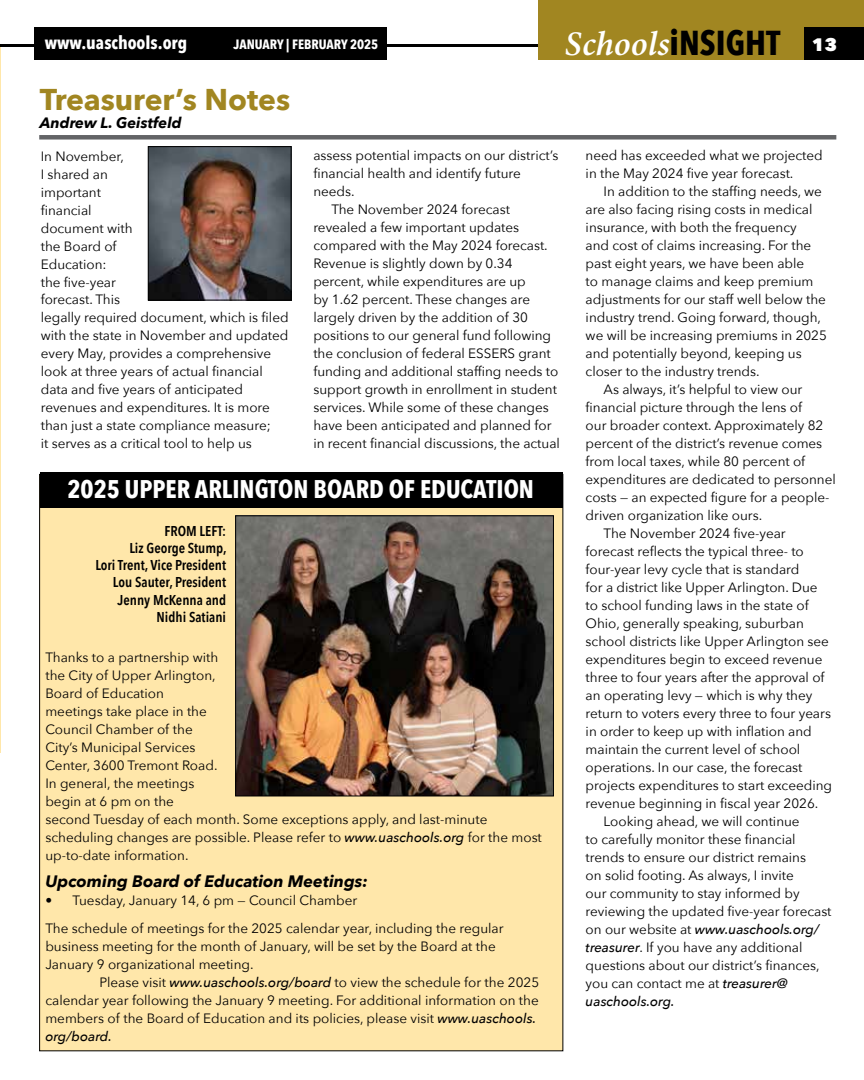
<style>
.page{position:relative;width:864px;height:1080px;background:#fff}
.page>*{position:absolute;margin:0;border:0;box-sizing:border-box;transform-origin:0 0}
.t1{font:italic 34.5px "Minion Variable Concept";color:#fff}
.t2{font:700 30px "Avenir Next";color:#a18621}
.t3{font:700 25.5px "Avenir Next Condensed";color:#fff}
.t4{font:700 18px "Avenir Next Condensed";color:#fff}
.t5{font:italic 700 16.5px "Avenir Next";color:#000}
.t6{font:italic 700 15px "Avenir Next";color:#000}
.t7{font:600 14.25px/17.1px "Avenir Next Condensed";color:#000;text-align:right}
.t8{font:13.5px/18px "Avenir Next";color:#000}
.t9{font:italic 500 13.5px "Avenir Next";color:#000}
.t10{font:700 13.5px "Avenir Next Condensed";color:#fff}
.s1{font-family:"Avenir Next Condensed";font-weight:700;font-style:normal;color:#000}
.s2{font-family:"Avenir Next";font-weight:800;font-style:normal;font-size:18px}
.s3{font-weight:500;font-style:italic}
.s4{font-weight:400;font-style:normal}
</style>
<div class="page">
<hr style="left:0;top:47px;width:1px;height:705px;background:#ffe7aa">
<div style="left:39px;top:135px;width:797px;height:5px;background:#636466"></div>
<img style="left:150px;top:148px;width:139px;height:150px">
<div style="left:148px;top:146px;width:143px;height:154px;border:1px solid #000"></div>
<div style="left:40px;top:474px;width:523px;height:577px;background:#ffe7aa"></div>
<div style="left:40px;top:472px;width:523px;height:35px;background:#000"></div>
<img style="left:237px;top:517px;width:315px;height:277px">
<div style="left:235px;top:515px;width:319px;height:281px;border:1px solid #000"></div>
<hr style="left:0;top:44px;width:864px;height:3px;background:#000">
<div style="left:538px;top:0;width:326px;height:60px;background:#a18621"></div>
<div style="left:804px;top:27px;width:60px;height:33px;background:#000"></div>
<div style="left:34px;top:27px;width:353px;height:33px;background:#000"></div>
<h3 class="t4" style="left:45px;top:32px;width:144px">www.uaschools.org</h3>
<p class="t10" style="left:234px;top:36px;width:146px">JANUARY | FEBRUARY 2025</p>
<h1 class="t1" style="left:565px;top:20px;width:274px">Schools<span class="s1">iNSIGHT</span> <span class="s2">13</span></h1>
<h2 class="t2" style="left:40px;top:73px;width:252px">Treasurer’s Notes</h2>
<p class="t6" style="left:40px;top:110px;width:143px">Andrew L. Geistfeld</p>
<p class="t8" style="left:41px;top:146px;width:249px">In November,<br>I shared an<br>important<br>financial<br>document with<br>the Board of<br>Education:<br>the five-year<br>forecast. This<br>legally required document, which is filed with the state in November and updated every May, provides a comprehensive look at three years of actual financial data and five years of anticipated revenues and expenditures. It is more than just a state compliance measure;<br>it serves as a critical tool to help us</p>
<p class="t8" style="left:313px;top:145px;width:246px">assess potential impacts on our district’s</p>
<p class="t8" style="left:313px;top:163px;width:209px">financial health and identify future</p>
<p class="t8" style="left:313px;top:181px;width:43px">needs.</p>
<p class="t8" style="left:331px;top:199px;width:180px">The November 2024 forecast</p>
<p class="t8" style="left:313px;top:217px;width:207px">revealed a few important updates</p>
<p class="t8" style="left:313px;top:235px;width:236px">compared with the May 2024 forecast.</p>
<p class="t8" style="left:313px;top:253px;width:201px">Revenue is slightly down by 0.34</p>
<p class="t8" style="left:313px;top:271px;width:214px">percent, while expenditures are up</p>
<p class="t8" style="left:313px;top:289px;width:218px">by 1.62 percent. These changes are</p>
<p class="t8" style="left:313px;top:307px;width:216px">largely driven by the addition of 30</p>
<p class="t8" style="left:313px;top:325px;width:239px">positions to our general fund following</p>
<p class="t8" style="left:313px;top:343px;width:239px">the conclusion of federal ESSERS grant</p>
<p class="t8" style="left:313px;top:361px;width:247px">funding and additional staffing needs to</p>
<p class="t8" style="left:313px;top:379px;width:245px">support growth in enrollment in student</p>
<p class="t8" style="left:313px;top:397px;width:237px">services. While some of these changes</p>
<p class="t8" style="left:313px;top:415px;width:240px">have been anticipated and planned for</p>
<p class="t8" style="left:313px;top:433px;width:248px">in recent financial discussions, the actual</p>
<h3 class="t3" style="left:67px;top:474px;width:468px">2025 UPPER ARLINGTON BOARD OF EDUCATION</h3>
<p class="t7" style="left:95px;top:522px;width:133px">FROM LEFT:<br>Liz George Stump,<br>Lori Trent, Vice President<br>Lou Sauter, President<br>Jenny McKenna and<br>Nidhi Satiani</p>
<p class="t8" style="left:45px;top:647px;width:498px">Thanks to a partnership with<br>the City of Upper Arlington,<br>Board of Education<br>meetings take place in the<br>Council Chamber of the<br>City’s Municipal Services<br>Center, 3600 Tremont Road.<br>In general, the meetings<br>begin at 6 pm on the<br>second Tuesday of each month. Some exceptions apply, and last-minute scheduling changes are possible. Please refer to <span class="s3">www.uaschools.org</span> for the most up-to-date information.</p>
<p class="t5" style="left:45px;top:867px;width:324px">Upcoming Board of Education Meetings:</p>
<p class="t8" style="left:45px;top:885px;width:460px;line-height:28.5px">• Tuesday, January 14, 6 pm — Council Chamber<br>The schedule of meetings for the 2025 calendar year, including the regular</p>
<p class="t8" style="left:45px;top:937px;width:452px">business meeting for the month of January, will be set by the Board at the<br>January 9 organizational meeting.</p>
<p class="t8" style="left:45px;top:973px;width:495px;text-indent:54px">Please visit <span class="s3">www.uaschools.org/board</span> to view the schedule for the 2025 calendar year following the January 9 meeting. For additional information on the members of the Board of Education and its policies, please visit <span class="s3">www.uaschools. org/board.</span></p>
<p class="t8" style="left:586px;top:146px;width:239px">need has exceeded what we projected in the May 2024 five year forecast.</p>
<p class="t8" style="left:604px;top:182px;width:220px">In addition to the staffing needs, we</p>
<p class="t8" style="left:586px;top:200px;width:228px">are also facing rising costs in medical</p>
<p class="t8" style="left:586px;top:218px;width:213px">insurance, with both the frequency</p>
<p class="t8" style="left:586px;top:236px;width:227px">and cost of claims increasing. For the</p>
<p class="t8" style="left:586px;top:254px;width:220px">past eight years, we have been able</p>
<p class="t8" style="left:586px;top:272px;width:229px">to manage claims and keep premium</p>
<p class="t8" style="left:586px;top:290px;width:242px">adjustments for our staff well below the</p>
<p class="t8" style="left:586px;top:308px;width:237px">industry trend. Going forward, though,</p>
<p class="t8" style="left:586px;top:326px;width:243px">we will be increasing premiums in 2025</p>
<p class="t8" style="left:586px;top:344px;width:218px">and potentially beyond, keeping us</p>
<p class="t8" style="left:586px;top:362px;width:176px">closer to the industry trends.</p>
<p class="t8" style="left:604px;top:380px;width:200px">As always, it’s helpful to view our</p>
<p class="t8" style="left:586px;top:398px;width:218px">financial picture through the lens of</p>
<p class="t8" style="left:586px;top:416px;width:239px">our broader context. Approximately 82</p>
<p class="t8" style="left:586px;top:434px;width:238px">percent of the district’s revenue comes</p>
<p class="t8" style="left:586px;top:452px;width:221px">from local taxes, while 80 percent of</p>
<p class="t8" style="left:586px;top:470px;width:252px">expenditures are dedicated to personnel</p>
<p class="t8" style="left:586px;top:488px;width:245px">costs — an expected figure for a people-</p>
<p class="t8" style="left:586px;top:506px;width:178px">driven organization like ours.</p>
<p class="t8" style="left:604px;top:524px;width:184px">The November 2024 five-year</p>
<p class="t8" style="left:586px;top:542px;width:220px">forecast reflects the typical three- to</p>
<p class="t8" style="left:586px;top:560px;width:215px">four-year levy cycle that is standard</p>
<p class="t8" style="left:586px;top:578px;width:233px">for a district like Upper Arlington. Due</p>
<p class="t8" style="left:586px;top:596px;width:225px">to school funding laws in the state of</p>
<p class="t8" style="left:586px;top:614px;width:220px">Ohio, generally speaking, suburban</p>
<p class="t8" style="left:586px;top:632px;width:245px">school districts like Upper Arlington see</p>
<p class="t8" style="left:586px;top:650px;width:238px">expenditures begin to exceed revenue</p>
<p class="t8" style="left:586px;top:668px;width:240px">three to four years after the approval of</p>
<p class="t8" style="left:586px;top:686px;width:228px">an operating levy — which is why they</p>
<p class="t8" style="left:586px;top:704px;width:247px">return to voters every three to four years</p>
<p class="t8" style="left:586px;top:722px;width:228px">in order to keep up with inflation and</p>
<p class="t8" style="left:586px;top:740px;width:216px">maintain the current level of school</p>
<p class="t8" style="left:586px;top:758px;width:218px">operations. In our case, the forecast</p>
<p class="t8" style="left:586px;top:776px;width:248px">projects expenditures to start exceeding</p>
<p class="t8" style="left:586px;top:794px;width:234px">revenue beginning in fiscal year 2026.</p>
<p class="t8" style="left:604px;top:812px;width:198px">Looking ahead, we will continue</p>
<p class="t8" style="left:586px;top:830px;width:211px">to carefully monitor these financial</p>
<p class="t8" style="left:586px;top:848px;width:222px">trends to ensure our district remains</p>
<p class="t8" style="left:586px;top:866px;width:210px">on solid footing. As always, I invite</p>
<p class="t8" style="left:586px;top:884px;width:216px">our community to stay informed by</p>
<p class="t8" style="left:586px;top:902px;width:247px">reviewing the updated five-year forecast</p>
<p class="t9" style="left:586px;top:918px;width:235px"><span class="s4">on our website at</span> www.uaschools.org/</p>
<p class="t8" style="left:586px;top:938px;width:218px"><span class="s3">treasurer</span>. If you have any additional</p>
<p class="t8" style="left:586px;top:956px;width:235px">questions about our district’s finances,</p>
<p class="t8" style="left:586px;top:974px;width:203px">you can contact me at <span class="s3">treasurer@</span></p>
<p class="t9" style="left:586px;top:990px;width:91px">uaschools.org.</p>
</div>
